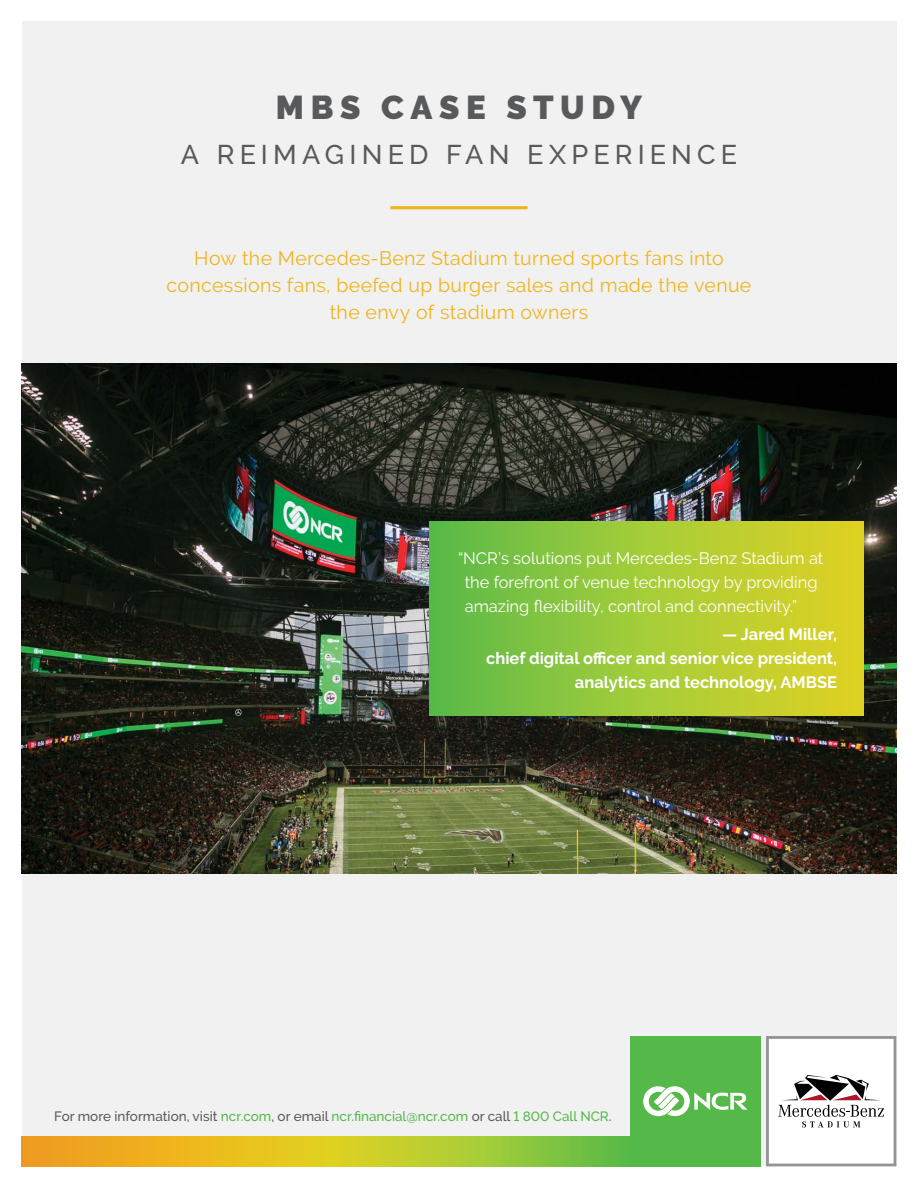
<style>
.page{position:relative;width:918px;height:1188px;background:#fff}
.page>*{position:absolute;margin:0;border:0;box-sizing:border-box;transform-origin:0 0}
.t1{font:900 33px "Raleway";letter-spacing:.2em;color:#58595b}
.t2{font:500 27px "Raleway";letter-spacing:.19em;color:#58595b}
.t3{font:19.5px/27px "Raleway";letter-spacing:.015em;color:#f0b51c;text-align:center}
.t4{font:16.5px/24px "Raleway";color:#fff}
.t5{font:700 16.5px/24px "Raleway";color:#fff;text-align:right}
.t6{font:500 13.5px "Raleway";color:#58595b}
.s1{color:#54b948}
</style>
<div class="page">
<div style="left:22px;top:22px;width:874px;height:1144px;background:#f1f1f2"></div>
<svg style="left:22px;top:1136px;width:608px;height:30px;background:#c7be2a"></svg>
<img style="left:22px;top:363px;width:874px;height:511px">
<hr style="left:390px;top:206px;width:138px;height:3px;background:#f0b51c">
<div style="left:429px;top:521px;width:435px;height:194px;background:linear-gradient(to right,#5dbd4b,#e5d524)"></div>
<svg style="left:766px;top:1036px;width:130px;height:130px"></svg>
<div style="left:630px;top:1036px;width:131px;height:130px;background:#54b948"></div>
<svg style="left:643px;top:1086px;width:105px;height:30px"></svg>
<h1 class="t1" style="left:276px;top:88px;width:368px">MBS CASE STUDY</h1>
<h2 class="t2" style="left:181px;top:139px;width:558px">A REIMAGINED FAN EXPERIENCE</h2>
<p class="t3" style="left:167px;top:245px;width:586px">How the Mercedes-Benz Stadium turned sports fans into concessions fans, beefed up burger sales and made the venue the envy of stadium owners</p>
<p class="t4" style="left:465px;top:546px;width:360px;text-indent:-7px">“NCR’s solutions put Mercedes-Benz Stadium at the forefront of venue technology by providing amazing flexibility, control and connectivity.”</p>
<p class="t5" style="left:486px;top:623px;width:353px">— Jared Miller,<br>chief digital officer and senior vice president, analytics and technology, AMBSE</p>
<p class="t6" style="left:54px;top:1108px;width:559px">For more information, visit <span class="s1">ncr.com</span>, or email <span class="s1">ncr.financial@ncr.com</span> or call <span class="s1">1 800 Call NCR</span>.</p>
</div>
